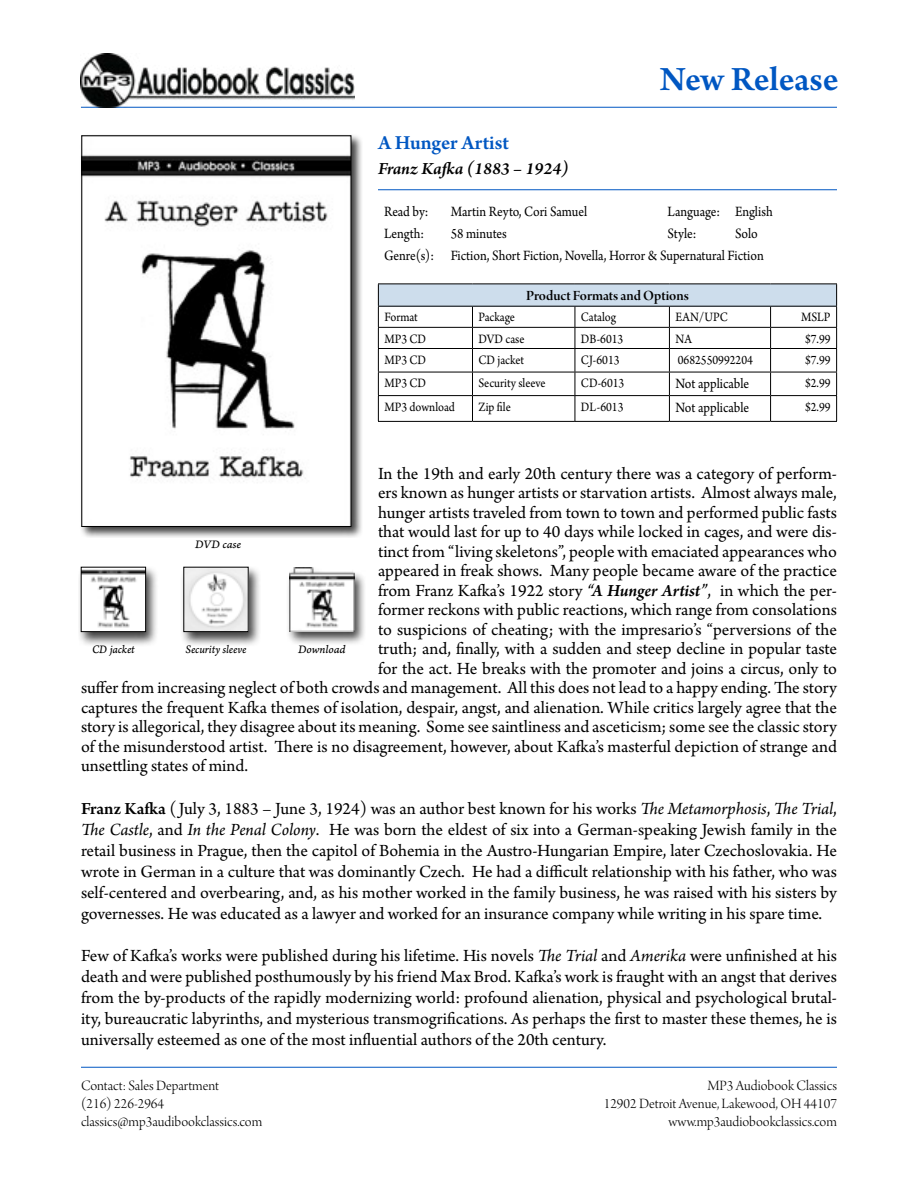
<style>
.page{position:relative;width:918px;height:1188px;background:#fff}
.page>*{position:absolute;margin:0;border:0;box-sizing:border-box;transform-origin:0 0}
.t1{font:600 36px "Arno Pro";letter-spacing:-.005em;color:#0057c2}
.t2{font:600 21px "Arno Pro";letter-spacing:-.005em;color:#0057c2}
.t3{font:18px/21px "Arno Pro";color:#000;text-align:justify}
.t4{font:italic 600 18px "Arno Pro";color:#000}
.t5{font:15px/22.4px "Arno Pro";color:#000;scale:.9 1}
.t6{font:15px/18px "Arno Pro Light Display";color:#000;text-align:right}
.t7{font:15px "Arno Pro Smbd Display";letter-spacing:-.005em;color:#000}
.t8{font:13.5px "Arno Pro";color:#000;scale:.9 1}
.t9{font:12px "Arno Pro Italic Caption";letter-spacing:-.005em;color:#000;scale:.93 1}
.t10{font:12px "Arno Pro Italic Caption";letter-spacing:-.005em;color:#000}
.s1{font-weight:600;font-style:italic}
.s2{font-weight:600}
.s3{font-style:italic}
</style>
<div class="page">
<hr style="left:378px;top:189px;width:459px;height:1px;background:#0057c2">
<hr style="left:81px;top:1067px;width:756px;height:1px;background:#0057c2">
<hr style="left:81px;top:107px;width:756px;height:1px;background:#0057c2">
<div style="left:79px;top:133px;width:284px;height:405px;background:#000;opacity:.75"></div>
<img style="left:83px;top:137px;width:266px;height:388px">
<div style="left:81px;top:135px;width:270px;height:392px;border:1px solid #000"></div>
<div style="left:287px;top:566px;width:79px;height:79px;background:#000;opacity:.75"></div>
<img style="left:290px;top:567px;width:64px;height:65px">
<div style="left:78px;top:566px;width:81px;height:81px;background:#000;opacity:.75"></div>
<img style="left:83px;top:569px;width:61px;height:61px">
<div style="left:81px;top:567px;width:65px;height:65px;border:1px solid #000"></div>
<div style="left:180px;top:566px;width:81px;height:81px;background:#000;opacity:.75"></div>
<img style="left:186px;top:569px;width:60px;height:61px">
<img style="left:81px;top:54px;width:274px;height:54px">
<div style="left:378px;top:284px;width:459px;height:22px;background:#cdddec"></div>
<hr style="left:378px;top:327px;width:94px;height:1px;background:#000">
<hr style="left:472px;top:327px;width:103px;height:1px;background:#000">
<hr style="left:575px;top:327px;width:94px;height:1px;background:#000">
<hr style="left:669px;top:327px;width:102px;height:1px;background:#000">
<hr style="left:771px;top:327px;width:66px;height:1px;background:#000">
<hr style="left:378px;top:348px;width:94px;height:1px;background:#000">
<hr style="left:472px;top:348px;width:103px;height:1px;background:#000">
<hr style="left:575px;top:348px;width:94px;height:1px;background:#000">
<hr style="left:669px;top:348px;width:102px;height:1px;background:#000">
<hr style="left:771px;top:348px;width:66px;height:1px;background:#000">
<hr style="left:378px;top:372px;width:94px;height:1px;background:#000">
<hr style="left:472px;top:372px;width:103px;height:1px;background:#000">
<hr style="left:575px;top:372px;width:94px;height:1px;background:#000">
<hr style="left:669px;top:372px;width:102px;height:1px;background:#000">
<hr style="left:771px;top:372px;width:66px;height:1px;background:#000">
<hr style="left:378px;top:395px;width:94px;height:1px;background:#000">
<hr style="left:472px;top:395px;width:103px;height:1px;background:#000">
<svg style="left:472px;top:307px;width:1px;height:114px"></svg>
<hr style="left:575px;top:395px;width:94px;height:1px;background:#000">
<svg style="left:575px;top:307px;width:1px;height:114px"></svg>
<hr style="left:669px;top:395px;width:102px;height:1px;background:#000">
<svg style="left:669px;top:307px;width:1px;height:114px"></svg>
<hr style="left:771px;top:395px;width:66px;height:1px;background:#000">
<svg style="left:770px;top:307px;width:1px;height:114px"></svg>
<hr style="left:378px;top:421px;width:94px;height:1px;background:#000">
<hr style="left:472px;top:421px;width:103px;height:1px;background:#000">
<hr style="left:575px;top:421px;width:94px;height:1px;background:#000">
<hr style="left:669px;top:421px;width:102px;height:1px;background:#000">
<hr style="left:771px;top:421px;width:66px;height:1px;background:#000">
<hr style="left:378px;top:284px;width:94px;height:1px;background:#000">
<svg style="left:378px;top:284px;width:1px;height:137px"></svg>
<hr style="left:472px;top:284px;width:103px;height:1px;background:#000">
<hr style="left:575px;top:284px;width:94px;height:1px;background:#000">
<hr style="left:669px;top:284px;width:102px;height:1px;background:#000">
<hr style="left:771px;top:284px;width:66px;height:1px;background:#000">
<svg style="left:836px;top:284px;width:1px;height:137px"></svg>
<hr style="left:378px;top:306px;width:94px;height:1px;background:#000">
<hr style="left:472px;top:306px;width:103px;height:1px;background:#000">
<hr style="left:575px;top:306px;width:94px;height:1px;background:#000">
<hr style="left:669px;top:306px;width:102px;height:1px;background:#000">
<hr style="left:771px;top:306px;width:66px;height:1px;background:#000">
<p class="t2" style="left:378px;top:131px;width:133px">A Hunger Artist</p>
<p class="t4" style="left:378px;top:158px;width:192px">Franz Kafka (1883 – 1924)</p>
<h1 class="t1" style="left:660px;top:59px;width:180px">New Release</h1>
<p class="t5" style="left:384px;top:201px;width:51px">Read by:</p>
<p class="t5" style="left:451px;top:201px;width:153px">Martin Reyto, Cori Samuel</p>
<p class="t5" style="left:668px;top:201px;width:118px">Language: English</p>
<p class="t5" style="left:384px;top:223px;width:46px">Length:</p>
<p class="t5" style="left:451px;top:223px;width:64px">58 minutes</p>
<p class="t5" style="left:668px;top:223px;width:34px">Style:</p>
<p class="t5" style="left:384px;top:223px;width:424px;text-indent:351px">Solo<br>Genre(s): Fiction, Short Fiction, Novella, Horror &amp; Supernatural Fiction</p>
<p class="t7" style="left:526px;top:287px;width:164px">Product Formats and Options</p>
<p class="t8" style="left:384px;top:310px;width:39px">Format</p>
<p class="t8" style="left:479px;top:310px;width:42px">Package</p>
<p class="t8" style="left:581px;top:310px;width:41px">Catalog</p>
<p class="t8" style="left:675px;top:310px;width:60px">EAN/UPC</p>
<p class="t8" style="left:801px;top:310px;width:34px">MSLP</p>
<p class="t8" style="left:384px;top:331px;width:48px">MP3 CD</p>
<p class="t8" style="left:479px;top:331px;width:53px">DVD case</p>
<p class="t8" style="left:581px;top:331px;width:49px">DB-6013</p>
<p class="t8" style="left:675px;top:331px;width:20px">NA</p>
<p class="t8" style="left:805px;top:331px;width:30px">$7.99</p>
<p class="t8" style="left:384px;top:352px;width:48px">MP3 CD</p>
<p class="t8" style="left:479px;top:352px;width:52px">CD jacket</p>
<p class="t8" style="left:581px;top:352px;width:44px">CJ-6013</p>
<p class="t8" style="left:678px;top:352px;width:85px">0682550992204</p>
<p class="t8" style="left:805px;top:352px;width:30px">$7.99</p>
<p class="t8" style="left:384px;top:375px;width:48px">MP3 CD</p>
<p class="t8" style="left:479px;top:375px;width:76px">Security sleeve</p>
<p class="t8" style="left:581px;top:375px;width:50px">CD-6013</p>
<p class="t5" style="left:675px;top:373px;width:84px">Not applicable</p>
<p class="t8" style="left:805px;top:375px;width:30px">$2.99</p>
<p class="t8" style="left:384px;top:399px;width:80px">MP3 download</p>
<p class="t8" style="left:479px;top:399px;width:37px">Zip file</p>
<p class="t8" style="left:581px;top:399px;width:49px">DL-6013</p>
<p class="t5" style="left:675px;top:397px;width:84px">Not applicable</p>
<p class="t8" style="left:805px;top:399px;width:30px">$2.99</p>
<p class="t3" style="left:378px;top:464px;width:461px">In the 19th and early 20th century there was a category of perform-</p>
<p class="t3" style="left:378px;top:483px;width:460px">ers known as hunger artists or starvation artists. Almost always male,</p>
<p class="t3" style="left:378px;top:503px;width:461px">hunger artists traveled from town to town and performed public fasts</p>
<p class="t3" style="left:378px;top:522px;width:460px">that would last for up to 40 days while locked in cages, and were dis-</p>
<p class="t3" style="left:378px;top:542px;width:460px">tinct from “living skeletons”, people with emaciated appearances who</p>
<p class="t3" style="left:378px;top:561px;width:461px">appeared in freak shows. Many people became aware of the practice</p>
<p class="t3" style="left:378px;top:581px;width:460px">from Franz Kafka’s 1922 story <span class="s1">“A Hunger Artist”</span>, in which the per-</p>
<p class="t3" style="left:378px;top:600px;width:460px">former reckons with public reactions, which range from consolations</p>
<p class="t3" style="left:378px;top:620px;width:461px">to suspicions of cheating; with the impresario’s “perversions of the</p>
<p class="t3" style="left:378px;top:639px;width:461px">truth; and, finally, with a sudden and steep decline in popular taste</p>
<p class="t3" style="left:378px;top:659px;width:461px">for the act. He breaks with the promoter and joins a circus, only to</p>
<p class="t3" style="left:81px;top:678px;width:758px">suffer from increasing neglect of both crowds and management. All this does not lead to a happy ending. The story</p>
<p class="t3" style="left:81px;top:698px;width:757px">captures the frequent Kafka themes of isolation, despair, angst, and alienation. While critics largely agree that the</p>
<p class="t3" style="left:81px;top:717px;width:758px">story is allegorical, they disagree about its meaning. Some see saintliness and asceticism; some see the classic story</p>
<p class="t3" style="left:81px;top:737px;width:757px">of the misunderstood artist. There is no disagreement, however, about Kafka’s masterful depiction of strange and</p>
<p class="t3" style="left:81px;top:756px;width:169px">unsettling states of mind.</p>
<p class="t3" style="left:81px;top:799px;width:758px"><span class="s2">Franz Kafka</span> ( July 3, 1883 – June 3, 1924) was an author best known for his works <span class="s3">The Metamorphosis</span>, <span class="s3">The Trial</span>, <span class="s3">The Castle</span>, and <span class="s3">In the Penal Colony</span>. He was born the eldest of six into a German-speaking Jewish family in the retail business in Prague, then the capitol of Bohemia in the Austro-Hungarian Empire, later Czechoslovakia. He wrote in German in a culture that was dominantly Czech. He had a difficult relationship with his father, who was self-centered and overbearing, and, as his mother worked in the family business, he was raised with his sisters by governesses. He was educated as a lawyer and worked for an insurance company while writing in his spare time.</p>
<p class="t3" style="left:81px;top:946px;width:758px">Few of Kafka’s works were published during his lifetime. His novels <span class="s3">The Trial</span> and <span class="s3">Amerika</span> were unfinished at his death and were published posthumously by his friend Max Brod. Kafka’s work is fraught with an angst that derives from the by-products of the rapidly modernizing world: profound alienation, physical and psychological brutal&shy;ity, bureaucratic labyrinths, and mysterious transmogrifications. As perhaps the first to master these themes, he is universally esteemed as one of the most influential authors of the 20th century.</p>
<p class="t10" style="left:195px;top:537px;width:48px">DVD case</p>
<p class="t9" style="left:92px;top:642px;width:47px">CD jacket</p>
<p class="t9" style="left:185px;top:642px;width:67px">Security sleeve</p>
<p class="t10" style="left:298px;top:642px;width:49px">Download</p>
<p class="t6" style="left:81px;top:1078px;width:183px;text-align:left">Contact: Sales Department<br>(216) 226-2964 classics@mp3audibookclassics.com</p>
<p class="t6" style="left:604px;top:1078px;width:235px">MP3 Audiobook Classics<br>12902 Detroit Avenue, Lakewood, OH 44107 www.mp3audiobookclassics.com</p>
</div>
